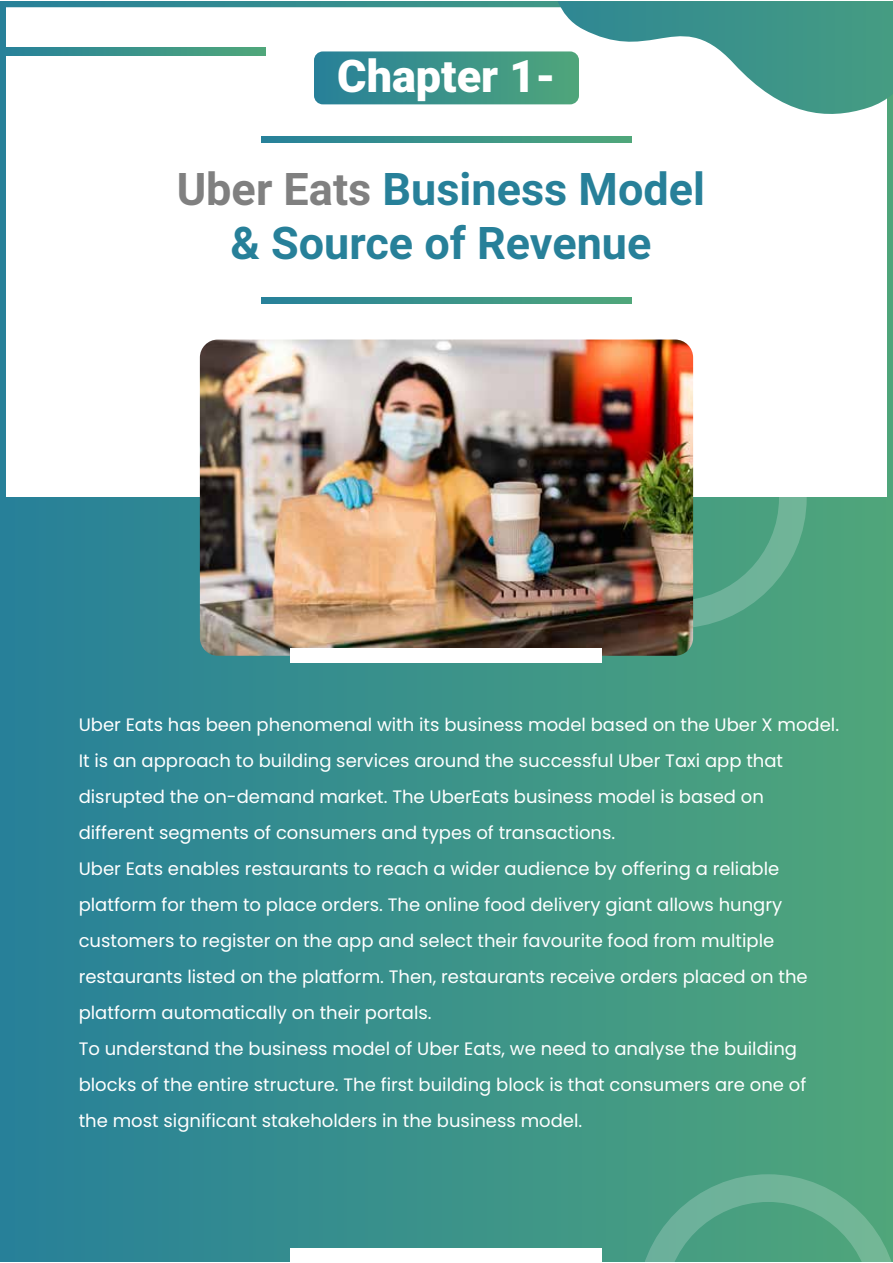
<style>
.page{position:relative;width:893px;height:1263px;background:#fff}
.page>*{position:absolute;margin:0;border:0;box-sizing:border-box;transform-origin:0 0}
.t1{font:700 45px/54px "Roboto";color:#278099;text-align:center}
.t2{font:900 45px "Roboto";color:#fff}
.t3{font:18px/36px "Poppins";color:#fff}
.s1{color:#808080}
</style>
<div class="page">
<svg style="left:0;top:1px;width:893px;height:497px"></svg>
<div style="left:0;top:498px;width:893px;height:764px;background:linear-gradient(to right,#278099,#50a67a)"></div>
<svg style="left:0;top:47px;width:265px;height:9px;background:#3b938a"></svg>
<svg style="left:314px;top:1px;width:579px;height:120px"></svg>
<div style="left:291px;top:1248px;width:311px;height:14px;background:#fff"></div>
<svg style="left:261px;top:298px;width:371px;height:6px;background:#3b938a"></svg>
<svg style="left:261px;top:136px;width:371px;height:6px;background:#3b938a"></svg>
<svg style="left:637px;top:1174px;width:256px;height:88px;background:#56a687"></svg>
<svg style="left:693px;top:367px;width:114px;height:261px"></svg>
<img style="left:200px;top:339px;width:493px;height:317px">
<div style="left:291px;top:648px;width:311px;height:15px;background:#fff"></div>
<h1 class="t2" style="left:337px;top:45px;width:220px">Chapter 1-</h1>
<h1 class="t1" style="left:177px;top:161px;width:530px"><span class="s1">Uber Eats</span> Business Model &amp; Source of Revenue</h1>
<p class="t3" style="left:79px;top:707px;width:762px">Uber Eats has been phenomenal with its business model based on the Uber X model.<br>It is an approach to building services around the successful Uber Taxi app that disrupted the on-demand market. The UberEats business model is based on different segments of consumers and types of transactions.<br>Uber Eats enables restaurants to reach a wider audience by offering a reliable platform for them to place orders. The online food delivery giant allows hungry customers to register on the app and select their favourite food from multiple restaurants listed on the platform. Then, restaurants receive orders placed on the platform automatically on their portals.<br>To understand the business model of Uber Eats, we need to analyse the building blocks of the entire structure. The first building block is that consumers are one of the most significant stakeholders in the business model.</p>
</div>
